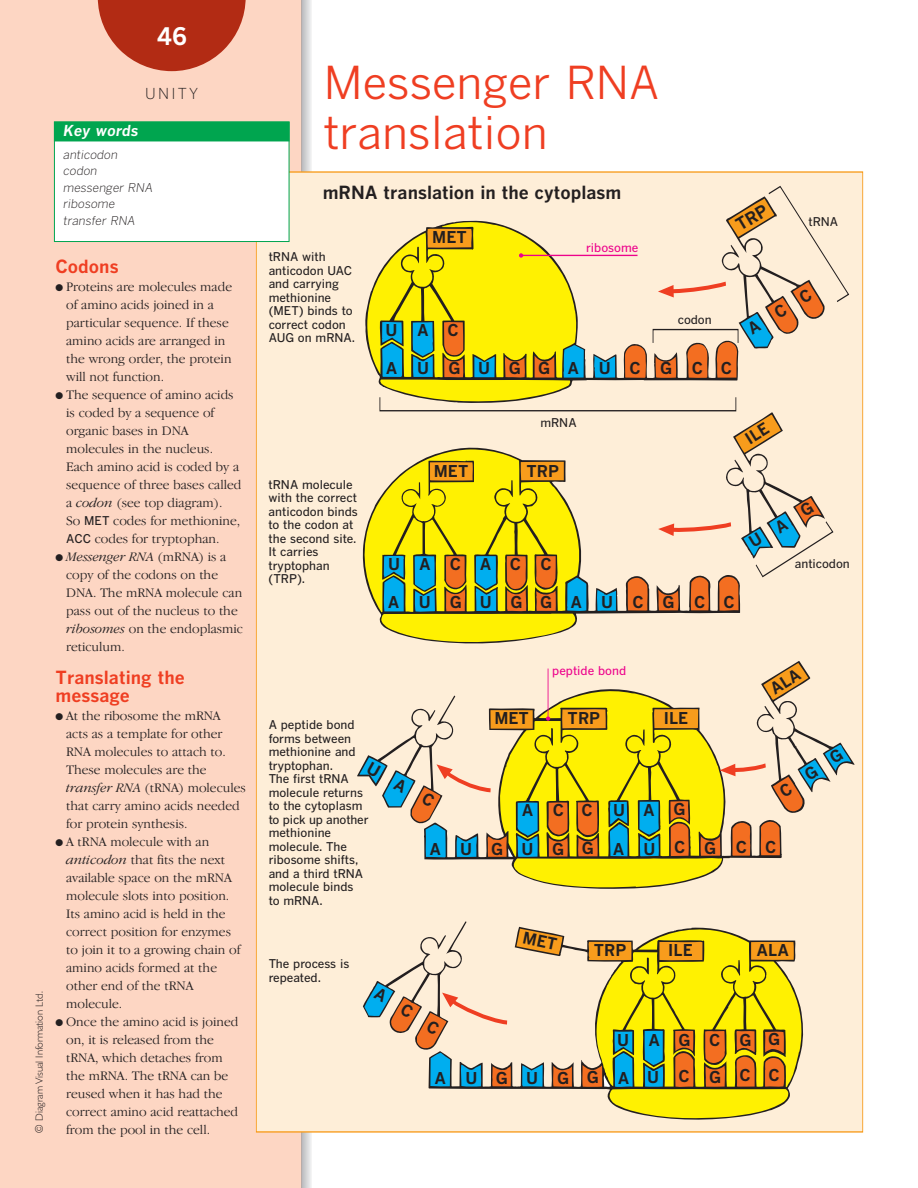
<style>
.page{position:relative;width:918px;height:1188px;background:#fff}
.page>*{position:absolute;margin:0;border:0;box-sizing:border-box;transform-origin:0 0}
.t1{font:45px/49.5px "Benton Gothic";color:#ef3e22}
.t2{font:700 24px "Benton Gothic";color:#fff}
.t3{font:700 18px "Benton Gothic";color:#231f20}
.t4{font:700 18px/18px "Benton Gothic";color:#ef3e22}
.t5{font:700 16.2px "Benton Gothic";letter-spacing:1.12em;color:#231f20}
.t6{font:700 16.2px "Benton Gothic";letter-spacing:1.145em;color:#231f20}
.t7{font:700 16.2px "Benton Gothic";letter-spacing:1.14em;color:#231f20}
.t8{font:700 16.2px "Benton Gothic";letter-spacing:1.15em;color:#231f20}
.t9{font:700 16.2px "Benton Gothic";letter-spacing:1.16em;color:#231f20}
.t10{font:italic 700 15px "Benton Gothic";color:#fff}
.t11{font:300 15px "Benton Gothic";letter-spacing:.15em;color:#231f20}
.t12{font:300 13.5px/18px "Garamond IT Cby BT";color:#231f20}
.t13{font:500 12px/13.5px "Benton Gothic";color:#231f20}
.t14{font:italic 300 12px/16.5px "Benton Gothic";color:#231f20}
.t15{font:500 12px "Benton Gothic";color:#ed028c}
.t16{font:300 10.5px "Gill Sans";color:#231f20}
.s1{font-style:italic}
.s2{font-family:"Benton Gothic";font-weight:500;font-size:12px}
</style>
<div class="page">
<div style="left:0;top:0;width:302px;height:1188px;background:#fdd6c3"></div>
<hr style="left:311px;top:0;width:1px;height:1188px;background:#f0f0f1">
<hr style="left:309px;top:0;width:2px;height:1188px;background:#e5e6e8">
<hr style="left:308px;top:0;width:2px;height:1188px;background:#dcdddf">
<hr style="left:308px;top:0;width:1px;height:1188px;background:#d4d5d7">
<hr style="left:306px;top:0;width:2px;height:1188px;background:#cbccce">
<hr style="left:305px;top:0;width:2px;height:1188px;background:#c3c4c7">
<hr style="left:304px;top:0;width:2px;height:1188px;background:#babbbe">
<hr style="left:303px;top:0;width:2px;height:1188px;background:#b2b3b7">
<hr style="left:303px;top:0;width:1px;height:1188px;background:#aaabaf">
<hr style="left:302px;top:0;width:1px;height:1188px;background:#9fa0a4">
<svg style="left:98px;top:0;width:148px;height:71px"></svg>
<div style="left:256px;top:172px;width:607px;height:960px;background:#feeed8"></div>
<svg style="left:429px;top:946px;width:153px;height:143px"></svg>
<svg style="left:582px;top:927px;width:222px;height:193px"></svg>
<svg style="left:456px;top:447px;width:285px;height:197px"></svg>
<svg style="left:628px;top:577px;width:20px;height:34px"></svg>
<svg style="left:597px;top:590px;width:19px;height:21px"></svg>
<svg style="left:362px;top:449px;width:225px;height:194px"></svg>
<svg style="left:365px;top:254px;width:373px;height:150px"></svg>
<svg style="left:625px;top:344px;width:21px;height:34px"></svg>
<svg style="left:594px;top:356px;width:21px;height:22px"></svg>
<div style="left:379px;top:397px;width:357px;height:14px;border:1px solid #231f20"></div>
<hr style="left:523px;top:255px;width:115px;height:1px;background:#ed028c">
<svg style="left:367px;top:221px;width:217px;height:182px"></svg>
<div style="left:54px;top:122px;width:235px;height:120px;background:#fff"></div>
<div style="left:54px;top:122px;width:235px;height:120px;border:1px solid #00a54f"></div>
<div style="left:54px;top:122px;width:235px;height:19px;background:#00a54f"></div>
<svg style="left:363px;top:921px;width:209px;height:166px"></svg>
<svg style="left:357px;top:661px;width:497px;height:227px"></svg>
<svg style="left:658px;top:412px;width:169px;height:199px"></svg>
<svg style="left:655px;top:171px;width:183px;height:207px"></svg>
<p class="t2" style="left:157px;top:23px;width:32px">46</p>
<p class="t11" style="left:145px;top:85px;width:55px">UNITY</p>
<p class="t10" style="left:64px;top:122px;width:76px">Key words</p>
<p class="t14" style="left:64px;top:147px;width:91px">anticodon codon messenger RNA ribosome transfer RNA</p>
<p class="t16" style="left:35px;top:1133px;width:143px;rotate:-90deg">© Diagram Visual Information Ltd.</p>
<p class="t4" style="left:55px;top:257px;width:65px">Codons</p>
<p class="t12" style="left:66px;top:278px;width:167px;text-indent:-11px">● Proteins are molecules made of amino acids joined in a particular sequence. If these amino acids are arranged in the wrong order, the protein will not function.</p>
<p class="t12" style="left:66px;top:386px;width:177px;text-indent:-11px">● The sequence of amino acids is coded by a sequence of organic bases in DNA molecules in the nucleus.<br>Each amino acid is coded by a sequence of three bases called a <span class="s1">codon</span> (see top diagram).<br>So <span class="s2">MET</span> codes for methionine,<br><span class="s2">ACC</span> codes for tryptophan.</p>
<p class="t12" style="left:66px;top:548px;width:178px;text-indent:-11px">● <span class="s1">Messenger RNA</span> (mRNA) is a copy of the codons on the<br>DNA. The mRNA molecule can pass out of the nucleus to the <span class="s1">ribosomes</span> on the endoplasmic reticulum.</p>
<p class="t4" style="left:55px;top:668px;width:131px">Translating the message</p>
<p class="t12" style="left:66px;top:707px;width:181px;text-indent:-11px">● At the ribosome the mRNA acts as a template for other<br>RNA molecules to attach to.<br>These molecules are the <span class="s1">transfer RNA</span> (tRNA) molecules that carry amino acids needed for protein synthesis.</p>
<p class="t12" style="left:66px;top:833px;width:176px;text-indent:-11px">● A tRNA molecule with an <span class="s1">anticodon</span> that fits the next available space on the mRNA molecule slots into position.<br>Its amino acid is held in the correct position for enzymes to join it to a growing chain of amino acids formed at the other end of the tRNA molecule.</p>
<p class="t12" style="left:66px;top:1013px;width:174px;text-indent:-11px">● Once the amino acid is joined on, it is released from the tRNA, which detaches from the mRNA. The tRNA can be reused when it has had the correct amino acid reattached from the pool in the cell.</p>
<p class="t1" style="left:324px;top:59px;width:337px">Messenger RNA translation</p>
<h3 class="t3" style="left:323px;top:182px;width:300px">mRNA translation in the cytoplasm</h3>
<p class="t13" style="left:269px;top:250px;width:88px">tRNA with anticodon UAC and carrying methionine (MET) binds to correct codon<br>AUG on mRNA.</p>
<p class="t5" style="left:432px;top:228px;width:36px">MET</p>
<p class="t5" style="left:386px;top:321px;width:14px">U</p>
<p class="t5" style="left:448px;top:321px;width:13px">C</p>
<p class="t5" style="left:417px;top:321px;width:13px">A</p>
<p class="t15" style="left:586px;top:241px;width:54px">ribosome</p>
<p class="t13" style="left:678px;top:313px;width:35px">codon</p>
<p class="t5" style="left:386px;top:359px;width:13px">A</p>
<p class="t7" style="left:448px;top:359px;width:285px">GUGGAUCGCC</p>
<p class="t5" style="left:417px;top:359px;width:14px">U</p>
<p class="t13" style="left:540px;top:417px;width:38px">mRNA</p>
<p class="t13" style="left:269px;top:478px;width:91px">tRNA molecule with the correct anticodon binds to the codon at the second site.<br>It carries tryptophan (TRP).</p>
<p class="t5" style="left:434px;top:462px;width:36px">MET</p>
<p class="t5" style="left:527px;top:462px;width:34px">TRP</p>
<p class="t5" style="left:388px;top:555px;width:14px">U</p>
<p class="t5" style="left:450px;top:555px;width:104px">CACC</p>
<p class="t5" style="left:419px;top:555px;width:13px">A</p>
<p class="t5" style="left:388px;top:593px;width:13px">A</p>
<p class="t6" style="left:450px;top:593px;width:287px">GUGGAUCGCC</p>
<p class="t5" style="left:419px;top:593px;width:14px">U</p>
<p class="t13" style="left:808px;top:215px;width:31px">tRNA</p>
<p class="t13" style="left:795px;top:557px;width:57px">anticodon</p>
<p class="t13" style="left:269px;top:718px;width:101px">A peptide bond forms between methionine and tryptophan.<br>The first tRNA molecule returns to the cytoplasm to pick up another methionine molecule. The ribosome shifts, and a third tRNA molecule binds<br>to mRNA.</p>
<p class="t15" style="left:552px;top:664px;width:75px">peptide bond</p>
<p class="t5" style="left:494px;top:709px;width:36px">MET</p>
<p class="t5" style="left:568px;top:709px;width:34px">TRP</p>
<p class="t5" style="left:664px;top:709px;width:26px">ILE</p>
<p class="t5" style="left:553px;top:801px;width:13px">C</p>
<p class="t5" style="left:674px;top:800px;width:14px">G</p>
<p class="t5" style="left:522px;top:801px;width:13px">A</p>
<p class="t5" style="left:581px;top:801px;width:13px">C</p>
<p class="t5" style="left:613px;top:801px;width:43px">U A</p>
<p class="t5" style="left:460px;top:840px;width:14px">U</p>
<p class="t9" style="left:582px;top:839px;width:196px">GAUCGCC</p>
<p class="t5" style="left:429px;top:840px;width:13px">A</p>
<p class="t5" style="left:491px;top:840px;width:74px">GUG</p>
<p class="t13" style="left:269px;top:958px;width:82px">The process is repeated.</p>
<p class="t5" style="left:594px;top:941px;width:34px">TRP</p>
<p class="t5" style="left:668px;top:941px;width:26px">ILE</p>
<p class="t5" style="left:757px;top:941px;width:34px">ALA</p>
<p class="t5" style="left:648px;top:1030px;width:13px">A</p>
<p class="t5" style="left:768px;top:1030px;width:14px">G</p>
<p class="t5" style="left:617px;top:1030px;width:14px">U</p>
<p class="t5" style="left:678px;top:1030px;width:75px">GCG</p>
<p class="t5" style="left:465px;top:1069px;width:14px">U</p>
<p class="t8" style="left:587px;top:1067px;width:194px">GAUCGCC</p>
<p class="t5" style="left:435px;top:1069px;width:13px">A</p>
<p class="t5" style="left:496px;top:1069px;width:75px">GUG</p>
</div>
